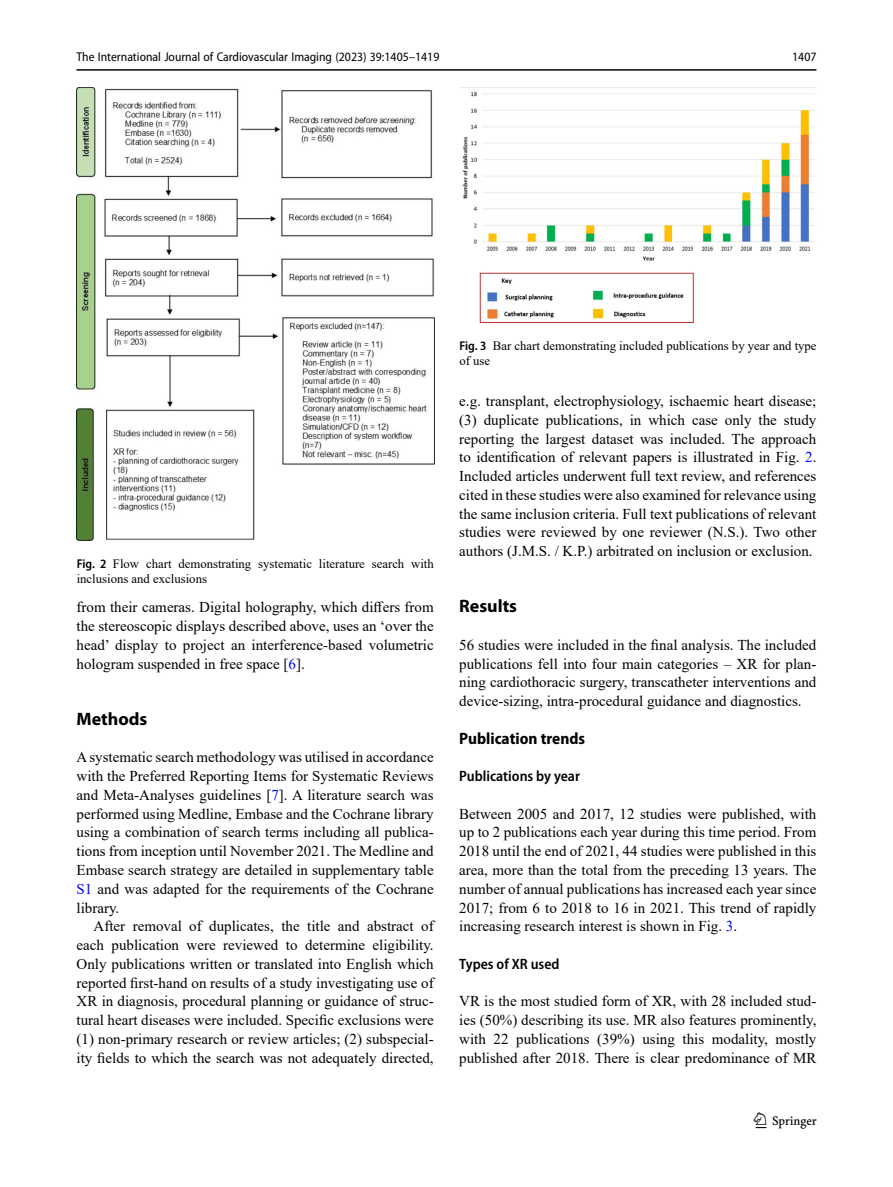
<style>
.page{position:relative;width:893px;height:1187px;background:#fff}
.page>*{position:absolute;margin:0;border:0;box-sizing:border-box;transform-origin:0 0}
.t1{font:22.5px "Springnew";color:#000}
.Head_1{font:700 18px "Myriad Pro";color:#000}
.Head_2{font:700 semi-condensed 16.5px "Myriad Pro";color:#000}
.Body_Text{font:15px/18.8px "Times New Roman";color:#000;text-align:justify}
.Body_Text_Indent{font:15px/18.8px "Times New Roman";color:#000;text-align:justify}
.Head_3_after_2{font:600 semi-condensed 15px "Myriad Pro";color:#000}
.Head_3{font:600 semi-condensed 15px "Myriad Pro";color:#000}
.Figure_Caption{font:12.75px/15px "Times New Roman";color:#000}
.t2{font:semi-condensed 12.75px "Myriad Pro";color:#000}
.s1{font-family:"Myriad Pro";font-weight:600;font-stretch:semi-condensed}
.s2{color:#00f}
</style>
<div class="page">
<hr style="left:77px;top:69px;width:739px;height:2px;background:#000">
<img style="left:459px;top:87px;width:358px;height:235px">
<img style="left:77px;top:87px;width:357px;height:453px">
<p class="t2" style="left:77px;top:49px;width:364px">The International Journal of Cardiovascular Imaging (2023) 39:1405–1419</p>
<p class="t2" style="left:792px;top:49px;width:26px">1407</p>
<p class="Figure_Caption" style="left:77px;top:556px;width:359px"><span class="s1">Fig. 2</span> Flow chart demonstrating systematic literature search with inclusions and exclusions</p>
<p class="Body_Text_Indent" style="left:77px;top:597px;width:359px">from their cameras. Digital holography, which differs from the stereoscopic displays described above, uses an ‘over the head’ display to project an interference-based volumetric hologram suspended in free space [<span class="s2">6</span>].</p>
<p class="Head_1" style="left:77px;top:707px;width:72px">Methods</p>
<p class="Body_Text" style="left:77px;top:747px;width:359px">Asystematic search methodology was utilised in accordance with the Preferred Reporting Items for Systematic Reviews and Meta-Analyses guidelines [<span class="s2">7</span>]. A literature search was performed using Medline, Embase and the Cochrane library using a combination of search terms including all publica&shy;tions from inception until November 2021. The Medline and Embase search strategy are detailed in supplementary table <span class="s2">S1</span> and was adapted for the requirements of the Cochrane library.</p>
<p class="Body_Text_Indent" style="left:77px;top:916px;width:359px;text-indent:17px">After removal of duplicates, the title and abstract of each publication were reviewed to determine eligibility.<br>Only publications written or translated into English which reported first-hand on results of a study investigating use of XR in diagnosis, procedural planning or guidance of struc&shy;tural heart diseases were included. Specific exclusions were (1) non-primary research or review articles; (2) subspecial&shy;ity fields to which the search was not adequately directed,</p>
<p class="Figure_Caption" style="left:459px;top:337px;width:359px"><span class="s1">Fig. 3</span> Bar chart demonstrating included publications by year and type of use</p>
<p class="Body_Text_Indent" style="left:459px;top:391px;width:359px">e.g. transplant, electrophysiology, ischaemic heart disease; (3) duplicate publications, in which case only the study reporting the largest dataset was included. The approach to identification of relevant papers is illustrated in Fig. <span class="s2">2</span>.<br>Included articles underwent full text review, and references cited in these studies were also examined for relevance using the same inclusion criteria. Full text publications of relevant studies were reviewed by one reviewer (N.S.). Two other authors (J.M.S. / K.P.) arbitrated on inclusion or exclusion.</p>
<p class="Head_1" style="left:459px;top:594px;width:59px">Results</p>
<p class="Body_Text" style="left:459px;top:635px;width:359px">56 studies were included in the final analysis. The included publications fell into four main categories – XR for plan&shy;ning cardiothoracic surgery, transcatheter interventions and device-sizing, intra-procedural guidance and diagnostics.</p>
<p class="Head_2" style="left:459px;top:728px;width:127px">Publication trends</p>
<p class="Head_3_after_2" style="left:459px;top:767px;width:122px">Publications by year</p>
<p class="Body_Text" style="left:459px;top:803px;width:359px">Between 2005 and 2017, 12 studies were published, with up to 2 publications each year during this time period. From 2018 until the end of 2021, 44 studies were published in this area, more than the total from the preceding 13 years. The number of annual publications has increased each year since 2017; from 6 to 2018 to 16 in 2021. This trend of rapidly increasing research interest is shown in Fig. <span class="s2">3</span>.</p>
<p class="Head_3" style="left:459px;top:955px;width:102px">Types of XR used</p>
<p class="Body_Text" style="left:459px;top:991px;width:359px">VR is the most studied form of XR, with 28 included stud&shy;ies (50%) describing its use. MR also features prominently, with 22 publications (39%) using this modality, mostly published after 2018. There is clear predominance of MR</p>
<h1 class="t1" style="left:756px;top:1107px;width:63px">1 3</h1>
</div>
